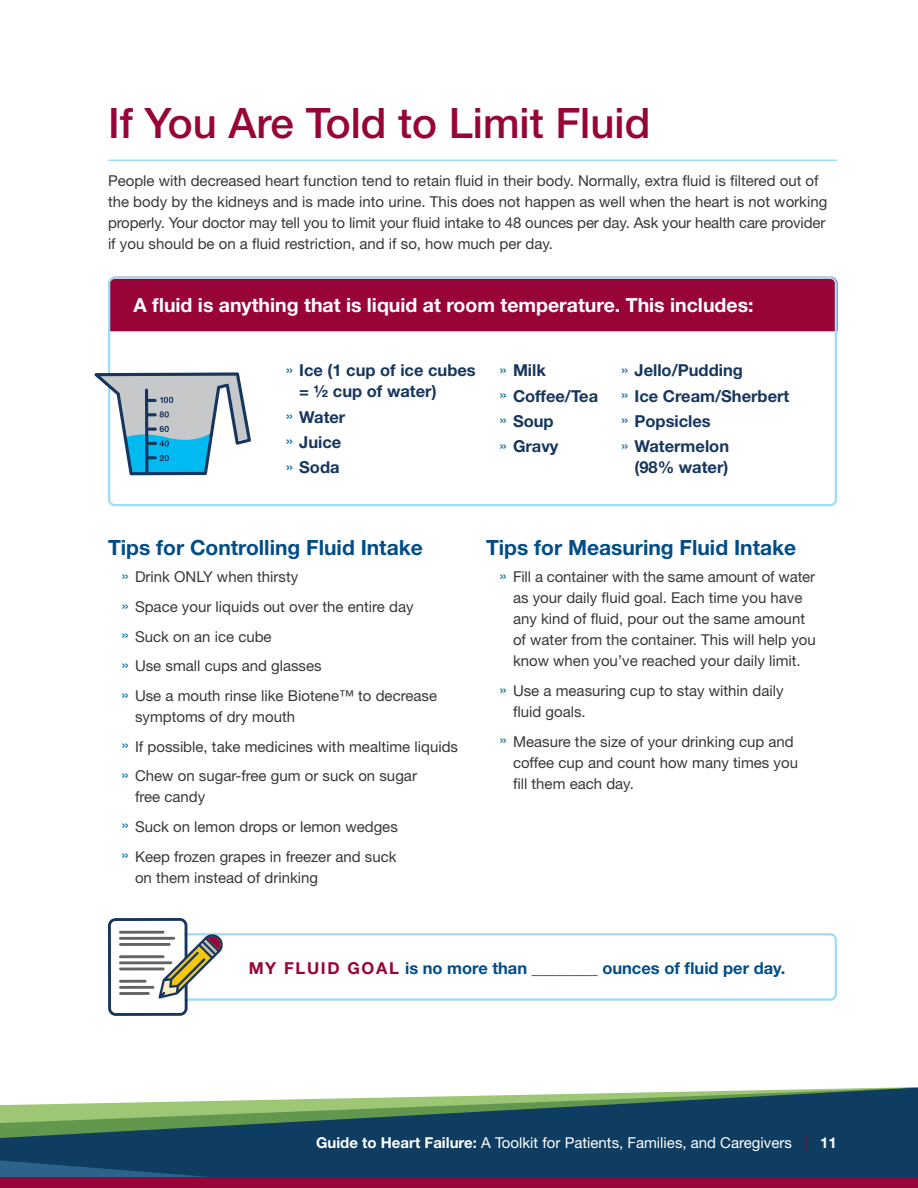
<style>
.page{position:relative;width:918px;height:1188px;background:#fff}
.page>*{position:absolute;margin:0;border:0;box-sizing:border-box;transform-origin:0 0}
.Header{font:500 42px "Helvetica Neue LT Std";color:#990438}
.Subhead{font:700 21px "Helvetica Neue LT Std";color:#004d87}
.Subhead-2{font:700 19.5px "Helvetica Neue LT Std";color:#fff}
.t1{font:700 16.5px/21px "Helvetica Neue LT Std";color:#16365f;text-align:right}
.CTA{font:700 16.5px "Helvetica Neue LT Std";color:#004d87}
.body{font:15px/21px "Helvetica Neue LT Std";color:#383839}
.t2{font:15px "Helvetica Neue LT Std";color:#fff}
.s1{font-weight:400;font-size:15.75px;color:#006999}
.s2{font-size:15.75px;color:#08719f}
.s3{color:#990438}
.s4{font-weight:700}
</style>
<div class="page">
<svg style="left:0;top:1087px;width:918px;height:90px;background:#3c6672"></svg>
<div style="left:0;top:1177px;width:918px;height:11px;background:#990438"></div>
<hr style="left:108px;top:160px;width:729px;height:1px;background:#9cdcf8">
<div style="left:108px;top:933px;width:729px;height:68px;border:2px solid #9cdcf8;border-radius:6px"></div>
<div style="left:111px;top:277px;width:727px;height:54px;background:#990438"></div>
<div style="left:108px;top:277px;width:729px;height:229px;border:2px solid #9cdcf8;border-radius:6px"></div>
<svg style="left:94px;top:372px;width:157px;height:103px"></svg>
<svg style="left:108px;top:918px;width:116px;height:98px"></svg>
<hr style="left:119px;top:931px;width:45px;height:3px;background:#636366">
<hr style="left:119px;top:937px;width:56px;height:3px;background:#636366">
<hr style="left:119px;top:943px;width:52px;height:3px;background:#636366">
<hr style="left:119px;top:980px;width:28px;height:3px;background:#636366">
<hr style="left:119px;top:986px;width:35px;height:3px;background:#636366">
<hr style="left:119px;top:992px;width:31px;height:3px;background:#636366">
<hr style="left:119px;top:955px;width:46px;height:3px;background:#636366">
<hr style="left:119px;top:961px;width:53px;height:3px;background:#636366">
<hr style="left:119px;top:968px;width:46px;height:2px;background:#636366">
<p class="Header" style="left:108px;top:98px;width:544px">If You Are Told to Limit Fluid</p>
<p class="body" style="left:108px;top:170px;width:721px">People with decreased heart function tend to retain fluid in their body. Normally, extra fluid is filtered out of the body by the kidneys and is made into urine. This does not happen as well when the heart is not working properly. Your doctor may tell you to limit your fluid intake to 48 ounces per day. Ask your health care provider if you should be on a fluid restriction, and if so, how much per day.</p>
<p class="Subhead-2" style="left:133px;top:293px;width:622px">A fluid is anything that is liquid at room temperature. This includes:</p>
<p class="t1" style="left:299px;top:360px;width:178px;text-align:left;text-indent:-14px"><span class="s1">»</span> Ice (1 cup of ice cubes = ½ cup of water)</p>
<p class="t1" style="left:286px;top:406px;width:61px"><span class="s1">»</span> Water</p>
<p class="t1" style="left:286px;top:431px;width:57px"><span class="s1">»</span> Juice</p>
<p class="t1" style="left:286px;top:456px;width:55px"><span class="s1">»</span> Soda</p>
<p class="t1" style="left:500px;top:360px;width:48px"><span class="s1">»</span> Milk</p>
<p class="t1" style="left:500px;top:385px;width:100px"><span class="s1">»</span> Coffee/Tea</p>
<p class="t1" style="left:500px;top:410px;width:56px"><span class="s1">»</span> Soup</p>
<p class="t1" style="left:500px;top:435px;width:61px"><span class="s1">»</span> Gravy</p>
<p class="t1" style="left:621px;top:360px;width:123px"><span class="s1">»</span> Jello/Pudding</p>
<p class="t1" style="left:621px;top:385px;width:170px"><span class="s1">»</span> Ice Cream/Sherbert</p>
<p class="t1" style="left:621px;top:410px;width:91px"><span class="s1">»</span> Popsicles</p>
<p class="t1" style="left:621px;top:435px;width:110px"><span class="s1">»</span> Watermelon (98% water)</p>
<p class="Subhead" style="left:108px;top:535px;width:316px">Tips for Controlling Fluid Intake</p>
<p class="body" style="left:122px;top:566px;width:178px"><span class="s2">»</span> Drink ONLY when thirsty</p>
<p class="body" style="left:122px;top:596px;width:294px"><span class="s2">»</span> Space your liquids out over the entire day</p>
<p class="body" style="left:122px;top:626px;width:152px"><span class="s2">»</span> Suck on an ice cube</p>
<p class="body" style="left:122px;top:655px;width:202px"><span class="s2">»</span> Use small cups and glasses</p>
<p class="body" style="left:135px;top:685px;width:304px;text-indent:-14px"><span class="s2">»</span> Use a mouth rinse like Biotene™ to decrease symptoms of dry mouth</p>
<p class="body" style="left:122px;top:736px;width:338px"><span class="s2">»</span> If possible, take medicines with mealtime liquids</p>
<p class="body" style="left:135px;top:765px;width:283px;text-indent:-14px"><span class="s2">»</span> Chew on sugar-free gum or suck on sugar free candy</p>
<p class="body" style="left:122px;top:816px;width:278px"><span class="s2">»</span> Suck on lemon drops or lemon wedges</p>
<p class="body" style="left:135px;top:846px;width:263px;text-indent:-14px"><span class="s2">»</span> Keep frozen grapes in freezer and suck on them instead of drinking</p>
<p class="Subhead" style="left:486px;top:535px;width:312px">Tips for Measuring Fluid Intake</p>
<p class="body" style="left:513px;top:566px;width:304px;text-indent:-14px"><span class="s2">»</span> Fill a container with the same amount of water as your daily fluid goal. Each time you have any kind of fluid, pour out the same amount of water from the container. This will help you know when you’ve reached your daily limit.</p>
<p class="body" style="left:513px;top:680px;width:272px;text-indent:-14px"><span class="s2">»</span> Use a measuring cup to stay within daily fluid goals.</p>
<p class="body" style="left:513px;top:731px;width:287px;text-indent:-14px"><span class="s2">»</span> Measure the size of your drinking cup and coffee cup and count how many times you fill them each day.</p>
<p class="CTA" style="left:249px;top:958px;width:538px"><span class="s3">MY FLUID GOAL</span> is no more than ________ ounces of fluid per day.</p>
<p class="t2" style="left:316px;top:1133px;width:522px"><span class="s4">Guide to Heart Failure:</span> A Toolkit for Patients, Families, and Caregivers <span class="s3">|</span> <span class="s4">11</span></p>
</div>
